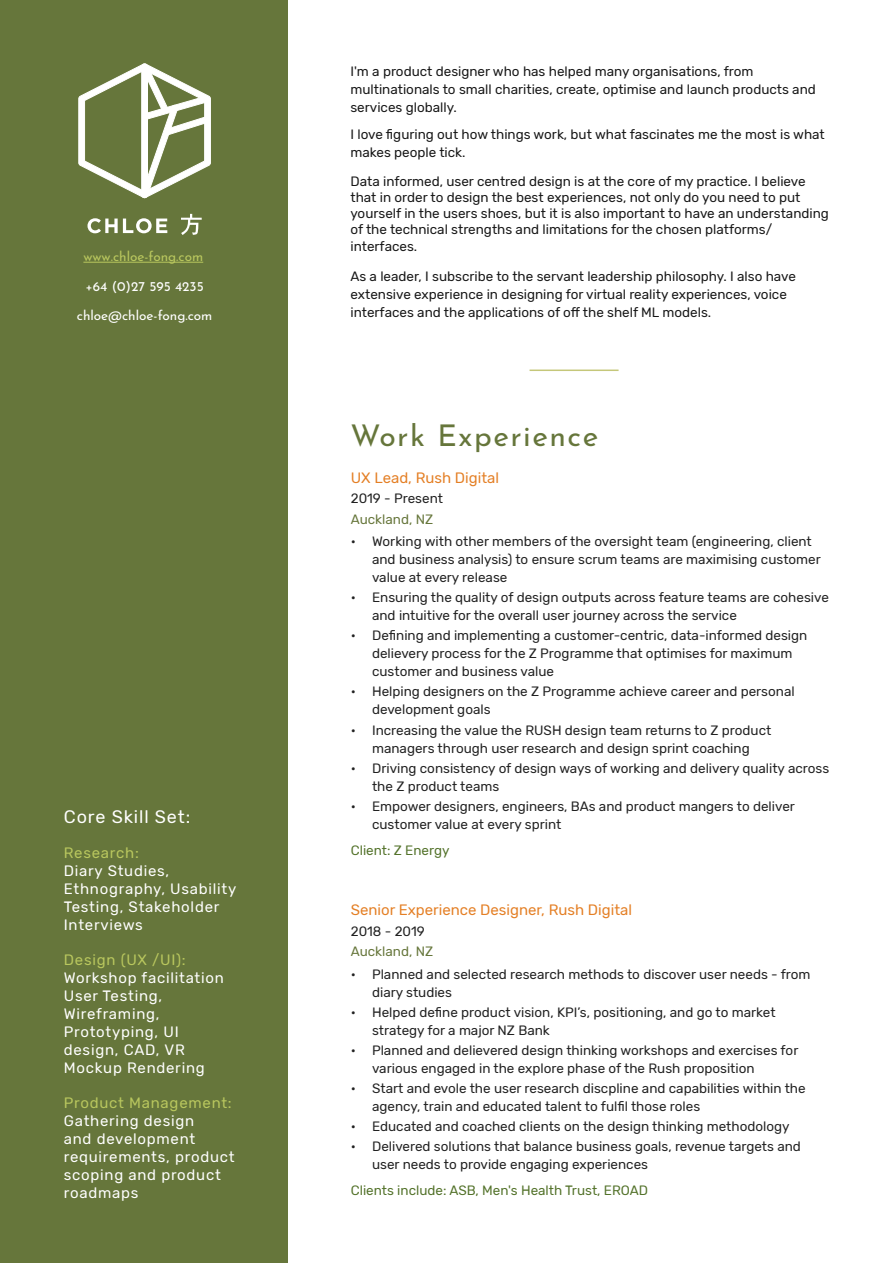
<style>
.page{position:relative;width:893px;height:1263px;background:#fff}
.page>*{position:absolute;margin:0;border:0;box-sizing:border-box;transform-origin:0 0}
.t1{font:30px "Josefin Sans";letter-spacing:.05em;color:#66763b}
.t2{font:18px "Rubik";letter-spacing:.05em;color:#fff}
.t3{font:15px/18px "Rubik";letter-spacing:.05em;color:#fff}
.t4{font:15px "Rubik";color:#e47f25}
.t5{font:15px "Rubik";letter-spacing:.05em;color:#b9c75e}
.t6{font:13.5px/18px "Rubik";color:#212121}
.t7{font:13.5px/18px "Rubik";color:#171717}
.t8{font:13.5px "Rubik";color:#53722a}
.t9{font:13.5px/29px "Josefin Sans";color:#fff;text-align:center}
.t10{font:13.5px "Rubik";color:#66763b}
.t11{font:13.5px "Josefin Sans";color:#b9c75e}
</style>
<div class="page">
<div style="left:0;top:0;width:287px;height:1263px;background:#66763b"></div>
<svg style="left:79px;top:64px;width:132px;height:134px"></svg>
<svg style="left:87px;top:218px;width:80px;height:15px"></svg>
<svg style="left:181px;top:214px;width:21px;height:21px"></svg>
<hr style="left:530px;top:369px;width:89px;height:2px;background:#c5c77a">
<hr style="left:83px;top:262px;width:120px;height:1px;background:#b9c75e">
<p class="t11" style="left:83px;top:245px;width:121px">www.chloe-fong.com</p>
<p class="t9" style="left:77px;top:270px;width:137px">+64 (0)27 595 4235 chloe@chloe-fong.com</p>
<h2 class="t2" style="left:64px;top:807px;width:128px">Core Skill Set:</h2>
<p class="t5" style="left:64px;top:844px;width:77px">Research:</p>
<p class="t3" style="left:64px;top:862px;width:174px">Diary Studies,<br>Ethnography, Usability<br>Testing, Stakeholder<br>Interviews</p>
<p class="t5" style="left:64px;top:951px;width:123px">Design (UX /UI):</p>
<p class="t3" style="left:64px;top:969px;width:162px">Workshop facilitation<br>User Testing,<br>Wireframing,<br>Prototyping, UI design, CAD, VR<br>Mockup Rendering</p>
<p class="t5" style="left:64px;top:1094px;width:169px">Product Management:</p>
<p class="t3" style="left:64px;top:1112px;width:172px">Gathering design<br>and development requirements, product scoping and product roadmaps</p>
<p class="t7" style="left:350px;top:63px;width:467px">I'm a product designer who has helped many organisations, from multinationals to small charities, create, optimise and launch products and services globally.</p>
<p class="t7" style="left:350px;top:126px;width:476px">I love figuring out how things work, but what fascinates me the most is what makes people tick.</p>
<p class="t7" style="left:350px;top:173px;width:480px;line-height:16.2px">Data informed, user centred design is at the core of my practice. I believe that in order to design the best experiences, not only do you need to put yourself in the users shoes, but it is also important to have an understanding of the technical strengths and limitations for the chosen platforms/ interfaces.</p>
<p class="t7" style="left:350px;top:268px;width:447px">As a leader, I subscribe to the servant leadership philosophy. I also have extensive experience in designing for virtual reality experiences, voice interfaces and the applications of off the shelf ML models.</p>
<h1 class="t1" style="left:350px;top:410px;width:249px">Work Experience</h1>
<p class="t4" style="left:351px;top:469px;width:150px">UX Lead, Rush Digital</p>
<p class="t6" style="left:351px;top:490px;width:94px">2019 - Present</p>
<p class="t10" style="left:351px;top:511px;width:84px">Auckland, NZ</p>
<p class="t6" style="left:372px;top:533px;width:450px;text-indent:-21px">• Working with other members of the oversight team (engineering, client and business analysis) to ensure scrum teams are maximising customer value at every release</p>
<p class="t6" style="left:372px;top:589px;width:458px;text-indent:-21px">• Ensuring the quality of design outputs across feature teams are cohesive and intuitive for the overall user journey across the service</p>
<p class="t6" style="left:372px;top:627px;width:437px;text-indent:-21px">• Defining and implementing a customer-centric, data-informed design delievery process for the Z Programme that optimises for maximum customer and business value</p>
<p class="t6" style="left:372px;top:683px;width:424px;text-indent:-21px">• Helping designers on the Z Programme achieve career and personal development goals</p>
<p class="t6" style="left:351px;top:721px;width:422px;text-align:center">• Increasing the value the RUSH design team returns to Z product managers through user research and design sprint coaching</p>
<p class="t6" style="left:372px;top:759px;width:459px;text-indent:-21px">• Driving consistency of design ways of working and delivery quality across the Z product teams</p>
<p class="t6" style="left:372px;top:797px;width:424px;text-indent:-21px">• Empower designers, engineers, BAs and product mangers to deliver customer value at every sprint</p>
<p class="t8" style="left:351px;top:842px;width:100px">Client: Z Energy</p>
<p class="t4" style="left:351px;top:902px;width:283px">Senior Experience Designer, Rush Digital</p>
<p class="t6" style="left:351px;top:922px;width:76px">2018 - 2019</p>
<p class="t10" style="left:351px;top:944px;width:84px">Auckland, NZ</p>
<p class="t6" style="left:372px;top:965px;width:440px;text-indent:-21px">• Planned and selected research methods to discover user needs - from diary studies</p>
<p class="t6" style="left:372px;top:1003px;width:405px;text-indent:-21px">• Helped define product vision, KPI’s, positioning, and go to market strategy for a major NZ Bank</p>
<p class="t6" style="left:372px;top:1041px;width:428px;text-indent:-21px">• Planned and delievered design thinking workshops and exercises for various engaged in the explore phase of the Rush proposition</p>
<p class="t6" style="left:372px;top:1080px;width:435px;text-indent:-21px">• Start and evole the user research discpline and capabilities within the agency, train and educated talent to fulfil those roles</p>
<p class="t6" style="left:351px;top:1118px;width:440px">• Educated and coached clients on the design thinking methodology</p>
<p class="t6" style="left:372px;top:1138px;width:430px;text-indent:-21px">• Delivered solutions that balance business goals, revenue targets and user needs to provide engaging experiences</p>
<p class="t8" style="left:351px;top:1183px;width:299px">Clients include: ASB, Men's Health Trust, EROAD</p>
</div>
